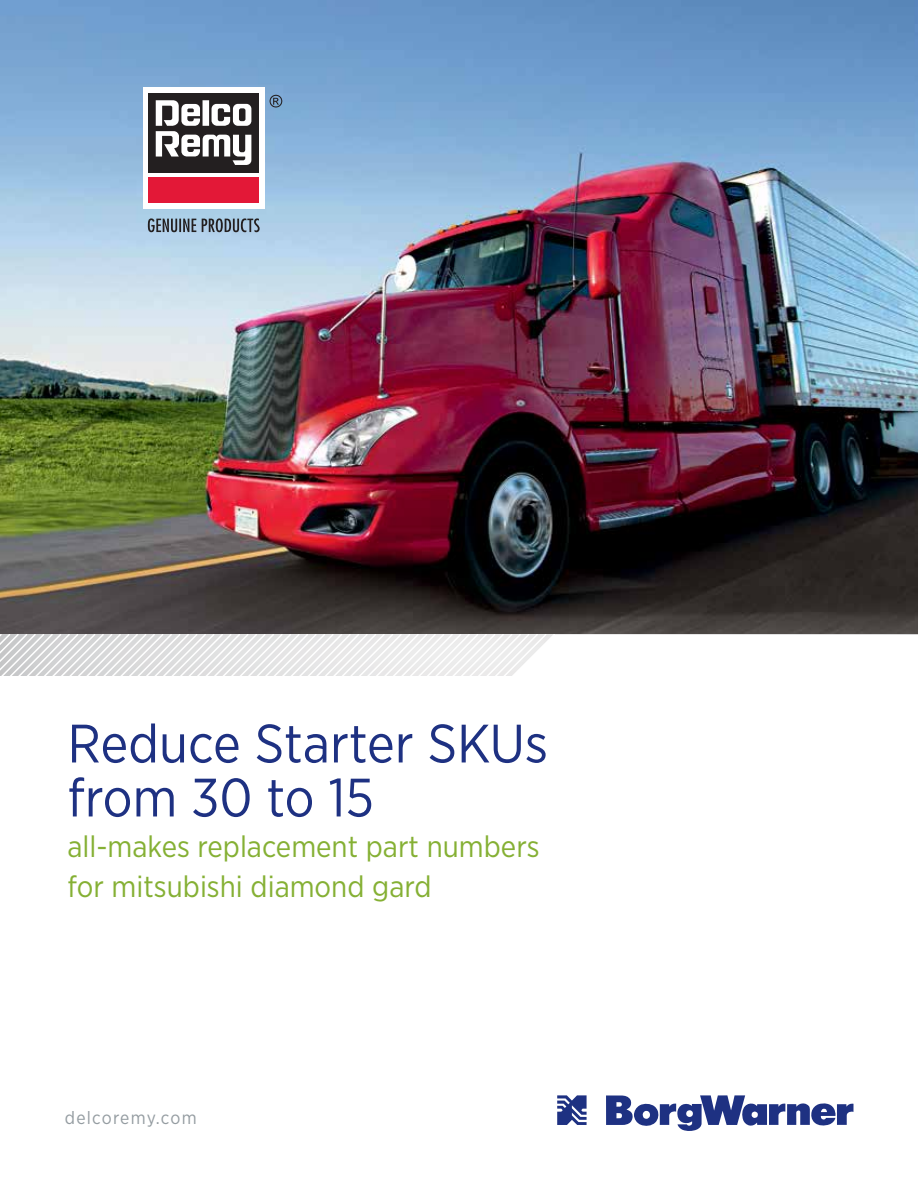
<style>
.page{position:relative;width:918px;height:1188px;background:#fff}
.page>*{position:absolute;margin:0;border:0;box-sizing:border-box;transform-origin:0 0}
.t1{font:54px/54px "Gotham Narrow";color:#1e3182}
.t2{font:30px/40.5px "Gotham Narrow";color:#85b034}
.t3{font:18px "Gotham Narrow";letter-spacing:.07em;color:#949ca1}
</style>
<div class="page">
<img style="left:0;top:0;width:918px;height:630px">
<div style="left:143px;top:87px;width:121px;height:122px;background:#fff"></div>
<div style="left:148px;top:93px;width:111px;height:79px;background:#231f20"></div>
<div style="left:148px;top:178px;width:111px;height:25px;background:#e31837"></div>
<svg style="left:156px;top:100px;width:95px;height:65px"></svg>
<svg style="left:270px;top:95px;width:12px;height:13px"></svg>
<svg style="left:148px;top:218px;width:112px;height:14px;background:#748594"></svg>
<svg style="left:606px;top:1095px;width:248px;height:36px"></svg>
<svg style="left:557px;top:1095px;width:30px;height:30px"></svg>
<div style="left:0;top:630px;width:918px;height:47px;background:#231f20;opacity:.17"></div>
<svg style="left:0;top:635px;width:918px;height:42px"></svg>
<h1 class="t1" style="left:68px;top:715px;width:482px">Reduce Starter SKUs from 30 to 15</h1>
<p class="t2" style="left:68px;top:826px;width:474px">all-makes replacement part numbers for mitsubishi diamond gard</p>
<p class="t3" style="left:65px;top:1107px;width:133px">delcoremy.com</p>
</div>
